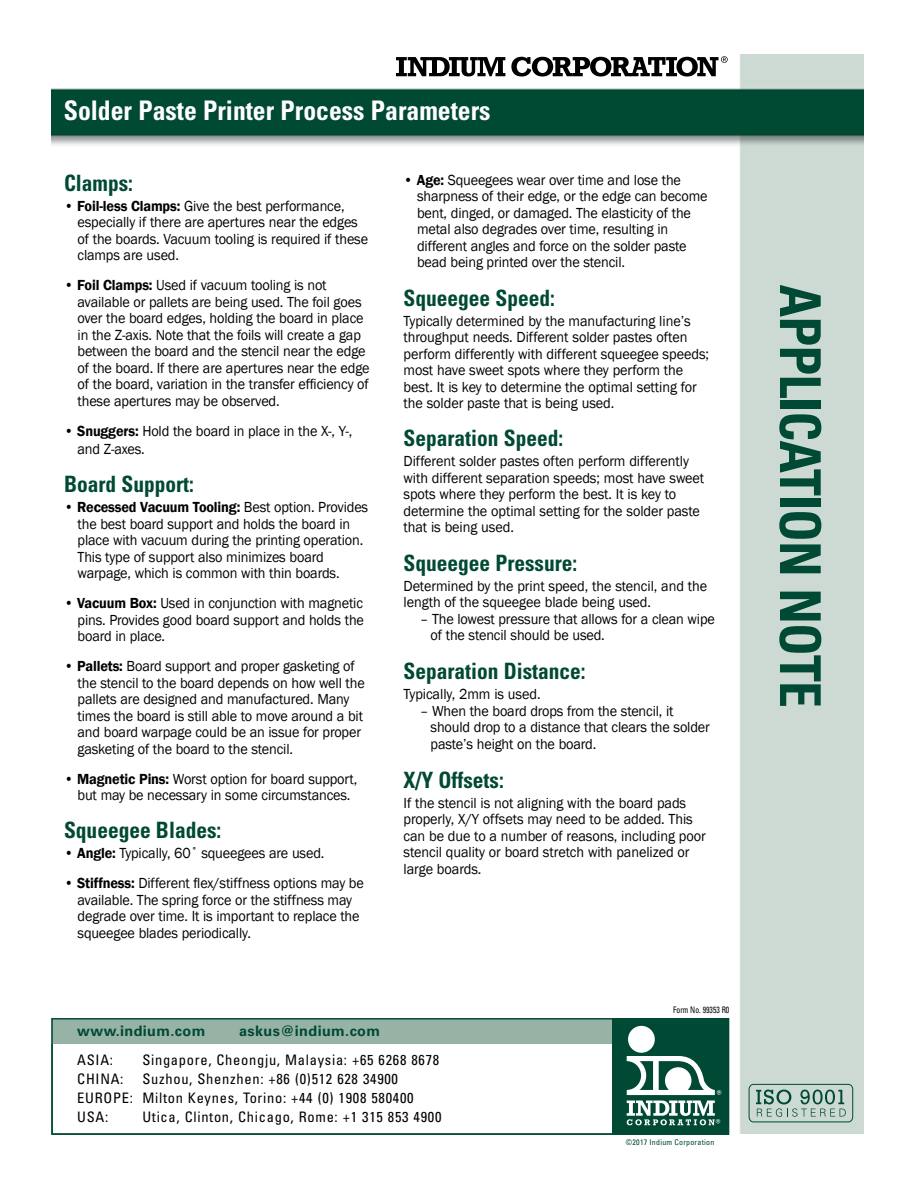
<style>
.page{position:relative;width:918px;height:1188px;background:#fff}
.page>*{position:absolute;margin:0;border:0;box-sizing:border-box;transform-origin:0 0}
.t1{font:700 condensed 56.4px "Univers LT Std";letter-spacing:-.015em;color:#004934;scale:.95 1}
.t2{font:700 condensed 27px "Univers LT Std";color:#fff;scale:.95 1}
.t3{font:700 condensed 22.5px "Univers LT Std";color:#004934;scale:.95 1}
.t4{font:15px/16.5px "Franklin Gothic";letter-spacing:-.01em;color:#000;scale:.95 1}
.t5{font:condensed 14.4px/18.8px "Univers LT Std";letter-spacing:.05em;color:#000}
.t6{font:700 14.4px "Univers LT Std";letter-spacing:.025em;color:#004934}
.t7{font:condensed 9px "Univers LT Std";color:#000;scale:.85 1}
.t8{font:condensed 7.95px "Univers LT Std";letter-spacing:.03em;color:#004934}
.s1{font-weight:600}
</style>
<div class="page">
<img style="left:51px;top:54px;width:813px;height:1080px">
<svg style="left:396px;top:57px;width:109px;height:19px"></svg>
<svg style="left:511px;top:56px;width:217px;height:21px"></svg>
<div style="left:51px;top:1018px;width:675px;height:117px;background:#fff"></div>
<div style="left:51px;top:1018px;width:675px;height:26px;background:#97b3a6"></div>
<div style="left:51px;top:1018px;width:678px;height:117px;border:1px solid #004934"></div>
<div style="left:612px;top:1018px;width:117px;height:117px;background:#004934"></div>
<svg style="left:749px;top:1084px;width:104px;height:38px;background:#a3bdb3"></svg>
<div style="left:628px;top:1026px;width:27px;height:27px;background:#fff;border-radius:50%"></div>
<svg style="left:627px;top:1056px;width:94px;height:39px"></svg>
<svg style="left:627px;top:1101px;width:93px;height:24px"></svg>
<h2 class="t2" style="left:64px;top:94px;width:451px">Solder Paste Printer Process Parameters</h2>
<h3 class="t3" style="left:64px;top:169px;width:74px">Clamps:</h3>
<p class="t4" style="left:78px;top:197px;width:307px;text-indent:-13px">• <span class="s1">Foil-less Clamps:</span> Give the best performance, especially if there are apertures near the edges of the boards. Vacuum tooling is required if these clamps are used.</p>
<p class="t4" style="left:78px;top:277px;width:309px;text-indent:-13px">• <span class="s1">Foil Clamps:</span> Used if vacuum tooling is not available or pallets are being used. The foil goes over the board edges, holding the board in place in the Z-axis. Note that the foils will create a gap between the board and the stencil near the edge of the board. If there are apertures near the edge of the board, variation in the transfer efficiency of these apertures may be observed.</p>
<p class="t4" style="left:78px;top:422px;width:291px;line-height:18px;text-indent:-13px">• <span class="s1">Snuggers:</span> Hold the board in place in the X-, Y-, and Z-axes.</p>
<h3 class="t3" style="left:64px;top:470px;width:138px">Board Support:</h3>
<p class="t4" style="left:78px;top:499px;width:307px;text-indent:-13px">• <span class="s1">Recessed Vacuum Tooling:</span> Best option. Provides the best board support and holds the board in place with vacuum during the printing operation.<br>This type of support also minimizes board warpage, which is common with thin boards.</p>
<p class="t4" style="left:78px;top:595px;width:303px;text-align:justify;text-indent:-13px">• <span class="s1">Vacuum Box:</span> Used in conjunction with magnetic pins. Provides good board support and holds the board in place.</p>
<p class="t4" style="left:78px;top:658px;width:304px;text-indent:-13px">• <span class="s1">Pallets:</span> Board support and proper gasketing of the stencil to the board depends on how well the pallets are designed and manufactured. Many times the board is still able to move around a bit and board warpage could be an issue for proper gasketing of the board to the stencil.</p>
<p class="t4" style="left:64px;top:770px;width:310px;text-align:center">• <span class="s1">Magnetic Pins:</span> Worst option for board support, but may be necessary in some circumstances.</p>
<h3 class="t3" style="left:64px;top:816px;width:167px">Squeegee Blades:</h3>
<p class="t4" style="left:64px;top:845px;width:276px">• <span class="s1">Angle:</span> Typically, 60˚ squeegees are used.</p>
<p class="t4" style="left:78px;top:875px;width:303px;text-indent:-13px">• <span class="s1">Stiffness:</span> Different flex/stiffness options may be available. The spring force or the stiffness may degrade over time. It is important to replace the squeegee blades periodically.</p>
<p class="t4" style="left:417px;top:171px;width:307px;text-indent:-13px">• <span class="s1">Age:</span> Squeegees wear over time and lose the sharpness of their edge, or the edge can become bent, dinged, or damaged. The elasticity of the metal also degrades over time, resulting in different angles and force on the solder paste bead being printed over the stencil.</p>
<h3 class="t3" style="left:404px;top:284px;width:161px">Squeegee Speed:</h3>
<p class="t4" style="left:404px;top:312px;width:323px">Typically determined by the manufacturing line’s throughput needs. Different solder pastes often perform differently with different squeegee speeds; most have sweet spots where they perform the best. It is key to determine the optimal setting for the solder paste that is being used.</p>
<h3 class="t3" style="left:404px;top:425px;width:170px">Separation Speed:</h3>
<p class="t4" style="left:404px;top:453px;width:318px">Different solder pastes often perform differently with different separation speeds; most have sweet spots where they perform the best. It is key to determine the optimal setting for the solder paste that is being used.</p>
<h3 class="t3" style="left:404px;top:549px;width:184px">Squeegee Pressure:</h3>
<p class="t4" style="left:404px;top:577px;width:321px">Determined by the print speed, the stencil, and the length of the squeegee blade being used.</p>
<p class="t4" style="left:431px;top:610px;width:301px;text-indent:-11px">– The lowest pressure that allows for a clean wipe of the stencil should be used.</p>
<h3 class="t3" style="left:404px;top:657px;width:193px">Separation Distance:</h3>
<p class="t4" style="left:404px;top:686px;width:146px">Typically, 2mm is used.</p>
<p class="t4" style="left:431px;top:702px;width:296px;text-indent:-11px">– When the board drops from the stencil, it should drop to a distance that clears the solder paste’s height on the board.</p>
<h3 class="t3" style="left:404px;top:766px;width:107px">X/Y Offsets:</h3>
<p class="t4" style="left:404px;top:794px;width:320px">If the stencil is not aligning with the board pads properly, X/Y offsets may need to be added. This can be due to a number of reasons, including poor stencil quality or board stretch with panelized or large boards.</p>
<p class="t7" style="left:673px;top:1004px;width:68px">Form No. 99353 R0</p>
<p class="t6" style="left:77px;top:1023px;width:130px">www.indium.com</p>
<p class="t6" style="left:239px;top:1023px;width:142px">askus@indium.com</p>
<p class="t5" style="left:77px;top:1050px;width:37px">ASIA:</p>
<p class="t5" style="left:142px;top:1050px;width:298px">Singapore, Cheongju, Malaysia: +65 6268 8678</p>
<p class="t5" style="left:77px;top:1069px;width:48px">CHINA:</p>
<p class="t5" style="left:77px;top:1069px;width:338px;text-indent:65px">Suzhou, Shenzhen: +86 (0)512 628 34900<br>EUROPE: Milton Keynes, Torino: +44 (0) 1908 580400<br>USA:</p>
<p class="t5" style="left:142px;top:1107px;width:301px">Utica, Clinton, Chicago, Rome: +1 315 853 4900</p>
<p class="t8" style="left:626px;top:1137px;width:90px">©2017 Indium Corporation</p>
<h1 class="t1" style="left:835px;top:284px;width:447px;rotate:90deg">APPLICATION NOTE</h1>
</div>
